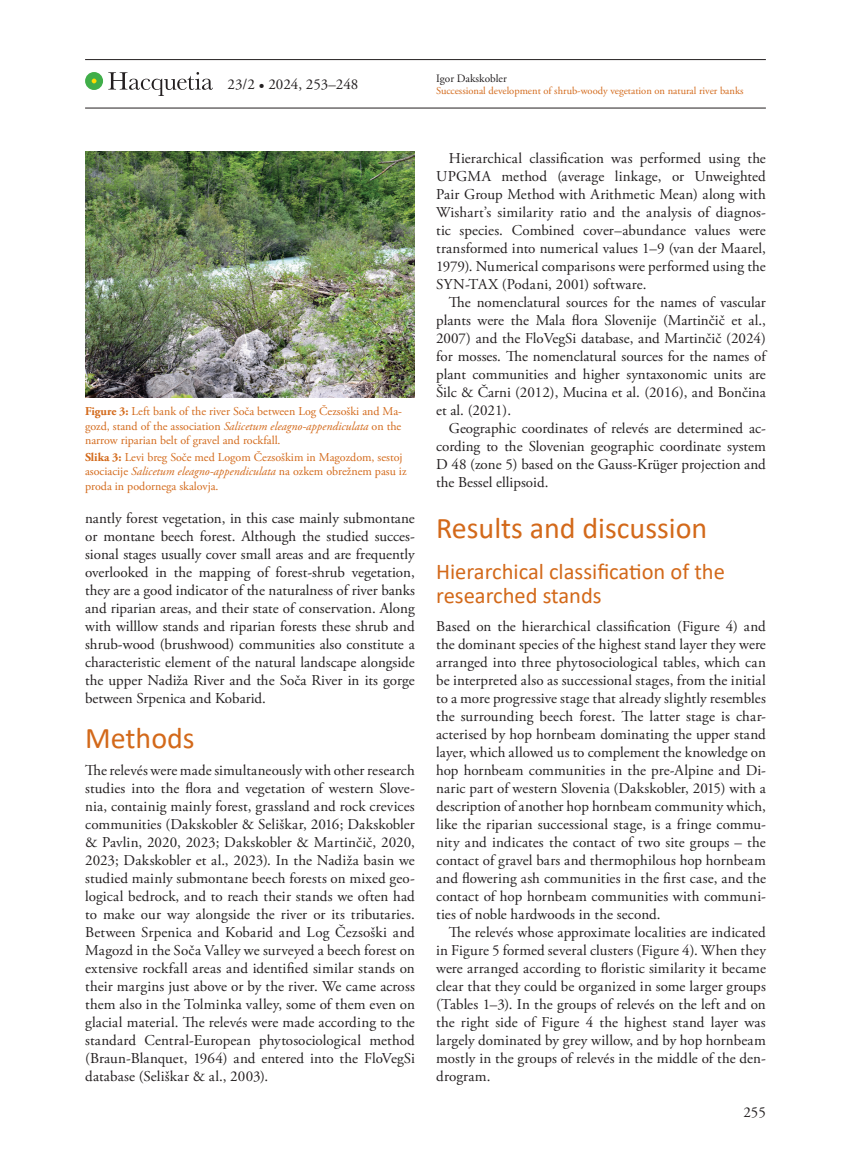
<style>
.page{position:relative;width:851px;height:1149px;background:#fff}
.page>*{position:absolute;margin:0;border:0;box-sizing:border-box;transform-origin:0 0}
._4_Naslov_1{font:30px "Calibri";color:#d3691a}
._4_Naslov_2{font:22.5px/24px "Calibri";color:#d3691a}
._5b_besedilo_z_odmikom{font:15px/18px "Adobe Garamond Pro";color:#231f20;text-align:justify}
._5a_besedilo_brez_odmika{font:15px/18px "Adobe Garamond Pro";letter-spacing:.005em;color:#231f20;text-align:justify}
._6_tekst_k_slikam{font:12px/14.4px "Adobe Garamond Pro";color:#d3691a;text-align:justify}
.t1{font:11.25px "Adobe Garamond Pro";color:#231f20}
.t2{font:10.5px "Adobe Garamond Pro";color:#d3691a}
.s1{font-weight:700}
.s2{font-style:italic}
</style>
<div class="page">
<hr style="left:85px;top:59px;width:680px;height:1px;background:#231f20">
<hr style="left:85px;top:108px;width:680px;height:1px;background:#231f20">
<svg style="left:108px;top:72px;width:105px;height:24px"></svg>
<div style="left:85px;top:72px;width:18px;height:18px;background:#40ae49;border-radius:50%"></div>
<svg style="left:92px;top:79px;width:4px;height:4px"></svg>
<img style="left:85px;top:151px;width:330px;height:246px">
<p class="_5a_besedilo_brez_odmika" style="left:227px;top:76px;width:132px">23/2 • 2024, 253–248</p>
<p class="t1" style="left:436px;top:71px;width:72px">Igor Dakskobler</p>
<p class="t2" style="left:436px;top:84px;width:309px">Successional development of shrub-woody vegetation on natural river banks</p>
<p class="_6_tekst_k_slikam" style="left:85px;top:404px;width:318px"><span class="s1">Figure 3:</span> Left bank of the river Soča between Log Čezsoški and Ma&shy;gozd, stand of the association <span class="s2">Salicetum eleagno-appendiculata</span> on the narrow riparian belt of gravel and rockfall.</p>
<p class="_6_tekst_k_slikam" style="left:85px;top:450px;width:323px;text-align:left"><span class="s1">Slika 3:</span> Levi breg Soče med Logom Čezsoškim in Magozdom, sestoj asociacije <span class="s2">Salicetum eleagno-appendiculata</span> na ozkem obrežnem pasu iz proda in podornega skalovja.</p>
<p class="_5b_besedilo_z_odmikom" style="left:85px;top:509px;width:331px">nantly forest vegetation, in this case mainly submontane or montane beech forest. Although the studied succes&shy;sional stages usually cover small areas and are frequently overlooked in the mapping of forest-shrub vegetation, they are a good indicator of the naturalness of river banks and riparian areas, and their state of conservation. Along with willlow stands and riparian forests these shrub and shrub-wood (brushwood) communities also constitute a characteristic element of the natural landscape alongside the upper Nadiža River and the Soča River in its gorge between Srpenica and Kobarid.</p>
<p class="_4_Naslov_1" style="left:85px;top:717px;width:111px">Methods</p>
<p class="_5a_besedilo_brez_odmika" style="left:85px;top:761px;width:331px">The relevés were made simultaneously with other research studies into the flora and vegetation of western Slove&shy;nia, containig mainly forest, grassland and rock crevices communities (Dakskobler &amp; Seliškar, 2016; Dakskobler &amp; Pavlin, 2020, 2023; Dakskobler &amp; Martinčič, 2020, 2023; Dakskobler et al., 2023). In the Nadiža basin we studied mainly submontane beech forests on mixed geo&shy;logical bedrock, and to reach their stands we often had to make our way alongside the river or its tributaries.<br>Between Srpenica and Kobarid and Log Čezsoški and Magozd in the Soča Valley we surveyed a beech forest on extensive rockfall areas and identified similar stands on their margins just above or by the river. We came across them also in the Tolminka valley, some of them even on glacial material. The relevés were made according to the standard Central-European phytosociological method (Braun-Blanquet, 1964) and entered into the FloVegSi database (Seliškar &amp; al., 2003).</p>
<p class="_5b_besedilo_z_odmikom" style="left:436px;top:149px;width:331px;text-indent:13px">Hierarchical classification was performed using the UPGMA method (average linkage, or Unweighted Pair Group Method with Arithmetic Mean) along with Wishart’s similarity ratio and the analysis of diagnos&shy;tic species. Combined cover–abundance values were transformed into numerical values 1–9 (van der Maarel, 1979). Numerical comparisons were performed using the SYN-TAX (Podani, 2001) software.</p>
<p class="_5b_besedilo_z_odmikom" style="left:436px;top:293px;width:331px;text-indent:13px">The nomenclatural sources for the names of vascular plants were the Mala flora Slovenije (Martinčič et al., 2007) and the FloVegSi database, and Martinčič (2024) for mosses. The nomenclatural sources for the names of plant communities and higher syntaxonomic units are Šilc &amp; Čarni (2012), Mucina et al. (2016), and Bončina et al. (2021).</p>
<p class="_5b_besedilo_z_odmikom" style="left:436px;top:419px;width:331px;text-indent:13px">Geographic coordinates of relevés are determined ac&shy;cording to the Slovenian geographic coordinate system D 48 (zone 5) based on the Gauss-Krüger projection and the Bessel ellipsoid.</p>
<p class="_4_Naslov_1" style="left:436px;top:507px;width:272px">Results and discussion</p>
<p class="_4_Naslov_2" style="left:436px;top:559px;width:290px">Hierarchical classification of the researched stands</p>
<p class="_5a_besedilo_brez_odmika" style="left:436px;top:617px;width:331px">Based on the hierarchical classification (Figure 4) and the dominant species of the highest stand layer they were arranged into three phytosociological tables, which can be interpreted also as successional stages, from the initial to a more progressive stage that already slightly resembles the surrounding beech forest. The latter stage is char&shy;acterised by hop hornbeam dominating the upper stand layer, which allowed us to complement the knowledge on hop hornbeam communities in the pre-Alpine and Di&shy;naric part of western Slovenia (Dakskobler, 2015) with a description of another hop hornbeam community which, like the riparian successional stage, is a fringe commu&shy;nity and indicates the contact of two site groups – the contact of gravel bars and thermophilous hop hornbeam and flowering ash communities in the first case, and the contact of hop hornbeam communities with communi&shy;ties of noble hardwoods in the second.</p>
<p class="_5b_besedilo_z_odmikom" style="left:436px;top:923px;width:331px;text-indent:13px">The relevés whose approximate localities are indicated in Figure 5 formed several clusters (Figure 4). When they were arranged according to floristic similarity it became clear that they could be organized in some larger groups (Tables 1–3). In the groups of relevés on the left and on the right side of Figure 4 the highest stand layer was largely dominated by grey willow, and by hop hornbeam mostly in the groups of relevés in the middle of the den&shy;drogram.</p>
<p class="_5a_besedilo_brez_odmika" style="left:743px;top:1103px;width:24px">255</p>
</div>
